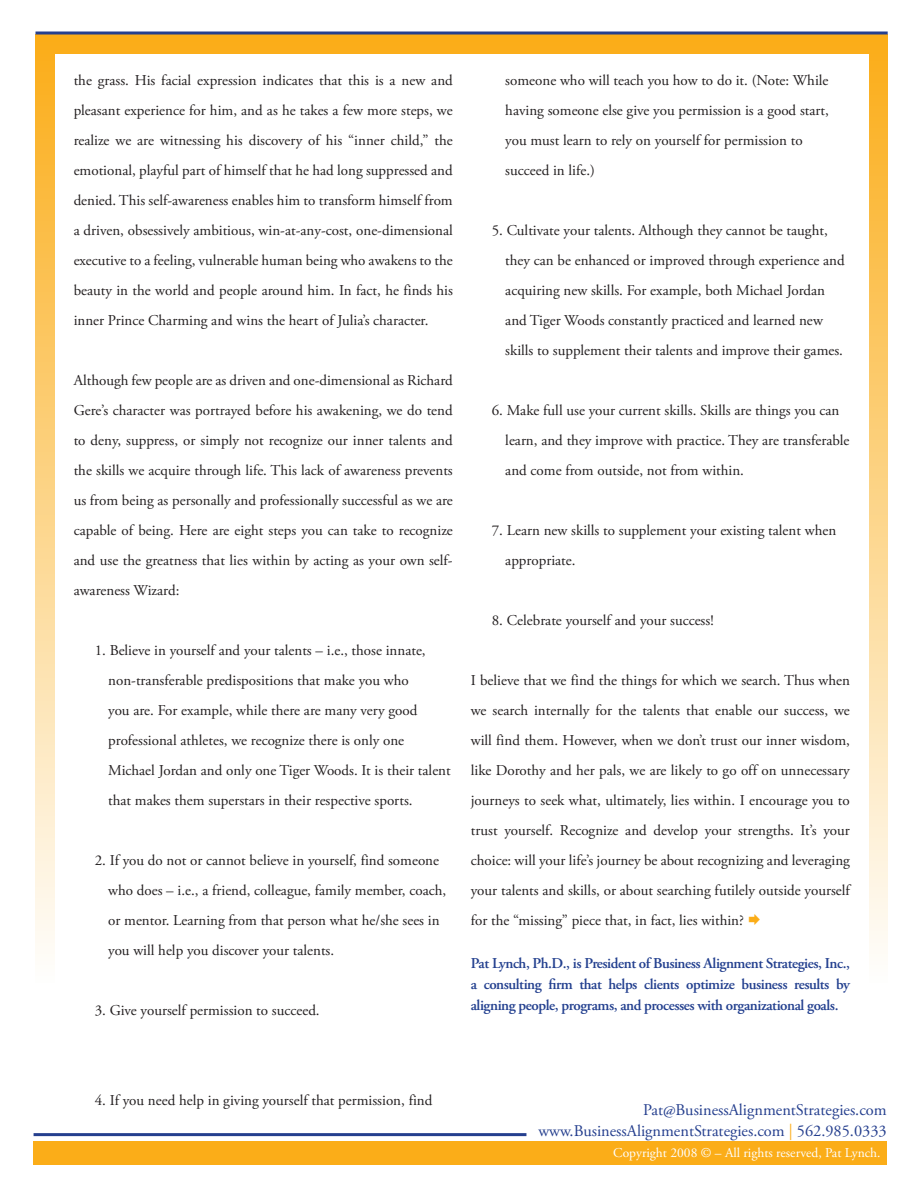
<style>
.page{position:relative;width:918px;height:1188px;background:#fff}
.page>*{position:absolute;margin:0;border:0;box-sizing:border-box;transform-origin:0 0}
.t1{font:16.35px "Adobe Garamond Pro";color:#253f8e}
.t2{font:15px/30px "Adobe Garamond Pro";color:#231f20}
.t3{font:600 15px/21px "Adobe Garamond Pro";letter-spacing:-.03em;color:#23408f;text-align:justify}
.t4{font:13.5px "Adobe Garamond Pro";color:#fff}
.s1{color:#fbad18}
</style>
<div class="page">
<div style="left:36px;top:34px;width:852px;height:949px;background:linear-gradient(to bottom,#fbac17,#fefefd)"></div>
<hr style="left:36px;top:32px;width:852px;height:2px;background:#253f8e">
<hr style="left:34px;top:1133px;width:492px;height:3px;background:#253f8e">
<div style="left:34px;top:1141px;width:853px;height:24px;background:#fbad18"></div>
<div style="left:55px;top:54px;width:814px;height:1041px;background:#fff"></div>
<p class="t2" style="left:74px;top:65px;width:381px;text-align:justify">the grass. His facial expression indicates that this is a new and pleasant experience for him, and as he takes a few more steps, we realize we are witnessing his discovery of his “inner child,” the emotional, playful part of himself that he had long suppressed and denied. This self-awareness enables him to transform himself from a driven, obsessively ambitious, win-at-any-cost, one-dimensional executive to a feeling, vulnerable human being who awakens to the beauty in the world and people around him. In fact, he finds his inner Prince Charming and wins the heart of Julia’s character.</p>
<p class="t2" style="left:74px;top:365px;width:381px;text-align:justify">Although few people are as driven and one-dimensional as Richard Gere’s character was portrayed before his awakening, we do tend to deny, suppress, or simply not recognize our inner talents and the skills we acquire through life. This lack of awareness prevents us from being as personally and professionally successful as we are capable of being. Here are eight steps you can take to recognize and use the greatness that lies within by acting as your own self&shy;awareness Wizard:</p>
<p class="t2" style="left:108px;top:635px;width:344px;text-indent:-14px">1. Believe in yourself and your talents – i.e., those innate, non-transferable predispositions that make you who<br>you are. For example, while there are many very good professional athletes, we recognize there is only one Michael Jordan and only one Tiger Woods. It is their talent that makes them superstars in their respective sports.</p>
<p class="t2" style="left:108px;top:845px;width:340px;text-indent:-14px">2. If you do not or cannot believe in yourself, find someone who does – i.e., a friend, colleague, family member, coach, or mentor. Learning from that person what he/she sees in you will help you discover your talents.</p>
<p class="t2" style="left:95px;top:995px;width:227px">3. Give yourself permission to succeed.</p>
<p class="t2" style="left:505px;top:65px;width:325px">someone who will teach you how to do it. (Note: While having someone else give you permission is a good start, you must learn to rely on yourself for permission to succeed in life.)</p>
<p class="t2" style="left:505px;top:215px;width:341px;text-indent:-14px">5. Cultivate your talents. Although they cannot be taught, they can be enhanced or improved through experience and acquiring new skills. For example, both Michael Jordan and Tiger Woods constantly practiced and learned new skills to supplement their talents and improve their games.</p>
<p class="t2" style="left:505px;top:395px;width:346px;text-indent:-14px">6. Make full use your current skills. Skills are things you can learn, and they improve with practice. They are transferable and come from outside, not from within.</p>
<p class="t2" style="left:505px;top:515px;width:332px;text-indent:-14px">7. Learn new skills to supplement your existing talent when appropriate.</p>
<p class="t2" style="left:492px;top:605px;width:223px">8. Celebrate yourself and your success!</p>
<p class="t2" style="left:471px;top:665px;width:381px;text-align:justify">I believe that we find the things for which we search. Thus when we search internally for the talents that enable our success, we will find them. However, when we don’t trust our inner wisdom, like Dorothy and her pals, we are likely to go off on unnecessary journeys to seek what, ultimately, lies within. I encourage you to trust yourself. Recognize and develop your strengths. It’s your choice: will your life’s journey be about recognizing and leveraging your talents and skills, or about searching futilely outside yourself for the “missing” piece that, in fact, lies within?</p>
<p class="t3" style="left:471px;top:953px;width:381px">Pat Lynch, Ph.D., is President of Business Alignment Strategies, Inc., a consulting firm that helps clients optimize business results by aligning people, programs, and processes with organizational goals.</p>
<p class="t2" style="left:95px;top:1085px;width:339px">4. If you need help in giving yourself that permission, find</p>
<p class="t1" style="left:643px;top:1100px;width:245px">Pat@BusinessAlignmentStrategies.com</p>
<p class="t1" style="left:539px;top:1121px;width:350px">www.BusinessAlignmentStrategies.com <span class="s1">|</span> 562.985.0333</p>
<p class="t4" style="left:613px;top:1144px;width:269px">Copyright 2008 © – All rights reserved, Pat Lynch.</p>
</div>
